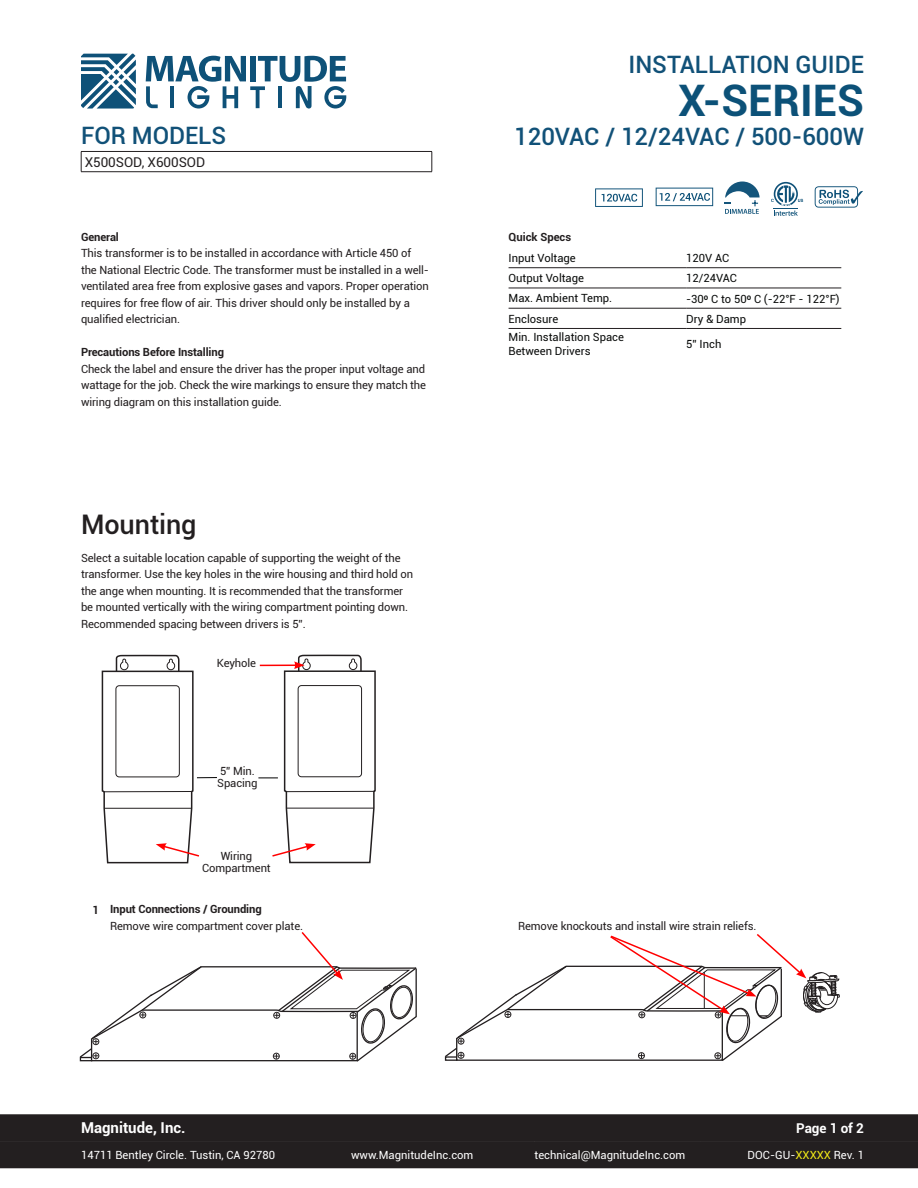
<style>
.page{position:relative;width:918px;height:1188px;background:#fff}
.page>*{position:absolute;margin:0;border:0;box-sizing:border-box;transform-origin:0 0}
.t1{font:700 43.5px "Roboto";color:#0c5178}
.Codici_INDOOR{font:500 27px "Roboto";letter-spacing:-.005em;color:#231f20}
.t2{font:500 24px "Roboto";letter-spacing:-.005em;color:#115178}
.t3{font:700 15px "Roboto";color:#fff}
.t4{font:13.5px "Roboto";letter-spacing:-.005em;color:#231f20}
.t5{font:700 13.5px "Roboto";letter-spacing:-.005em;color:#fff}
.t6{font:11.25px/16.5px "Roboto";letter-spacing:-.01em;color:#231f20}
.t7{font:11.25px/13.5px "Roboto";color:#0a0c0b}
.t8{font:11.25px "Roboto";color:#fff}
.t9{font:700 11.25px "Roboto";letter-spacing:-.01em;color:#231f20}
.s1{font-family:"Proxima Nova";font-weight:700}
.s2{color:#f4ec17}
</style>
<div class="page">
<svg style="left:81px;top:54px;width:55px;height:55px"></svg>
<svg style="left:146px;top:56px;width:200px;height:53px"></svg>
<div style="left:0;top:1114px;width:918px;height:54px;background:#231f20"></div>
<hr style="left:0;top:1141px;width:81px;height:1px;background:#231f20">
<hr style="left:81px;top:1141px;width:270px;height:1px;background:#231f20">
<hr style="left:351px;top:1141px;width:184px;height:1px;background:#231f20">
<hr style="left:535px;top:1141px;width:166px;height:1px;background:#231f20">
<hr style="left:701px;top:1141px;width:163px;height:1px;background:#231f20">
<hr style="left:864px;top:1141px;width:54px;height:1px;background:#231f20">
<hr style="left:509px;top:267px;width:177px;height:1px;background:#231f20">
<hr style="left:686px;top:267px;width:155px;height:1px;background:#231f20">
<hr style="left:509px;top:288px;width:177px;height:1px;background:#231f20">
<hr style="left:686px;top:288px;width:155px;height:1px;background:#231f20">
<hr style="left:509px;top:308px;width:177px;height:1px;background:#231f20">
<hr style="left:686px;top:308px;width:155px;height:1px;background:#231f20">
<hr style="left:509px;top:328px;width:177px;height:1px;background:#231f20">
<hr style="left:686px;top:328px;width:155px;height:1px;background:#231f20">
<svg style="left:81px;top:152px;width:1px;height:19px"></svg>
<svg style="left:432px;top:152px;width:1px;height:20px"></svg>
<hr style="left:81px;top:151px;width:351px;height:1px;background:#231f20">
<hr style="left:81px;top:171px;width:351px;height:1px;background:#231f20">
<svg style="left:258px;top:654px;width:118px;height:210px"></svg>
<svg style="left:101px;top:654px;width:116px;height:210px"></svg>
<svg style="left:79px;top:932px;width:338px;height:130px"></svg>
<svg style="left:444px;top:934px;width:396px;height:127px"></svg>
<svg style="left:815px;top:186px;width:48px;height:22px"></svg>
<svg style="left:724px;top:182px;width:36px;height:32px"></svg>
<svg style="left:771px;top:182px;width:32px;height:34px"></svg>
<svg style="left:656px;top:188px;width:57px;height:18px"></svg>
<svg style="left:595px;top:188px;width:48px;height:19px"></svg>
<p class="t2" style="left:81px;top:118px;width:147px">FOR MODELS</p>
<p class="t4" style="left:85px;top:152px;width:122px">X500SOD, X600SOD</p>
<p class="t9" style="left:81px;top:229px;width:39px">General</p>
<p class="t6" style="left:81px;top:245px;width:350px">This transformer is to be installed in accordance with Article 450 of the National Electric Code. The transformer must be installed in a well&shy;ventilated area free from explosive gases and vapors. Proper operation requires for free flow of air. This driver should only be installed by a qualified electrician.</p>
<p class="t9" style="left:81px;top:344px;width:145px">Precautions Before Installing</p>
<p class="t6" style="left:81px;top:360px;width:347px;text-align:justify">Check the label and ensure the driver has the proper input voltage and wattage for the job. Check the wire markings to ensure they match the wiring diagram on this installation guide.</p>
<p class="Codici_INDOOR" style="left:81px;top:506px;width:117px">Mounting</p>
<p class="t6" style="left:81px;top:549px;width:334px">Select a suitable location capable of supporting the weight of the transformer. Use the key holes in the wire housing and third hold on the ange when mounting. It is recommended that the transformer be mounted vertically with the wiring compartment pointing down.<br>Recommended spacing between drivers is 5”.</p>
<p class="t6" style="left:217px;top:655px;width:41px">Keyhole</p>
<p class="t6" style="left:220px;top:763px;width:36px">5” Min.</p>
<p class="t6" style="left:217px;top:775px;width:42px">Spacing</p>
<p class="t9" style="left:93px;top:902px;width:8px">1</p>
<p class="t6" style="left:202px;top:850px;width:70px;line-height:12px;text-align:center">Wiring<br>Compartment</p>
<p class="t9" style="left:110px;top:901px;width:153px">Input Connections / Grounding</p>
<p class="t6" style="left:110px;top:917px;width:195px">Remove wire compartment cover plate.</p>
<h3 class="t2" style="left:629px;top:47px;width:237px">INSTALLATION GUIDE</h3>
<h1 class="t1" style="left:678px;top:70px;width:187px">X-SERIES</h1>
<h3 class="t2" style="left:514px;top:119px;width:351px">120VAC / 12/24VAC / 500-600W</h3>
<p class="t9" style="left:509px;top:229px;width:64px">Quick Specs</p>
<p class="t7" style="left:509px;top:251px;width:69px">Input Voltage</p>
<p class="t7" style="left:686px;top:251px;width:45px">120V AC</p>
<p class="t7" style="left:509px;top:271px;width:77px">Output Voltage</p>
<p class="t7" style="left:686px;top:271px;width:52px">12/24VAC</p>
<p class="t7" style="left:509px;top:291px;width:105px">Max. Ambient Temp.</p>
<p class="t7" style="left:686px;top:291px;width:155px">-30<span class="s1">0</span> C to 50<span class="s1">0</span> C (-22°F - 122°F)</p>
<p class="t7" style="left:509px;top:311px;width:51px">Enclosure</p>
<p class="t7" style="left:686px;top:311px;width:61px">Dry &amp; Damp</p>
<p class="t7" style="left:509px;top:330px;width:117px">Min. Installation Space<br>Between Drivers</p>
<p class="t7" style="left:686px;top:337px;width:37px">5” Inch</p>
<p class="t6" style="left:518px;top:917px;width:240px">Remove knockouts and install wire strain reliefs.</p>
<h3 class="t3" style="left:81px;top:1117px;width:106px">Magnitude, Inc.</h3>
<p class="t5" style="left:796px;top:1119px;width:69px">Page 1 of 2</p>
<p class="t8" style="left:81px;top:1147px;width:196px">14711 Bentley Circle. Tustin, CA 92780</p>
<p class="t8" style="left:351px;top:1147px;width:124px">www.MagnitudeInc.com</p>
<p class="t8" style="left:535px;top:1147px;width:152px">technical@MagnitudeInc.com</p>
<p class="t8" style="left:748px;top:1147px;width:118px">DOC-GU-<span class="s2">XXXXX</span> Rev. 1</p>
</div>
